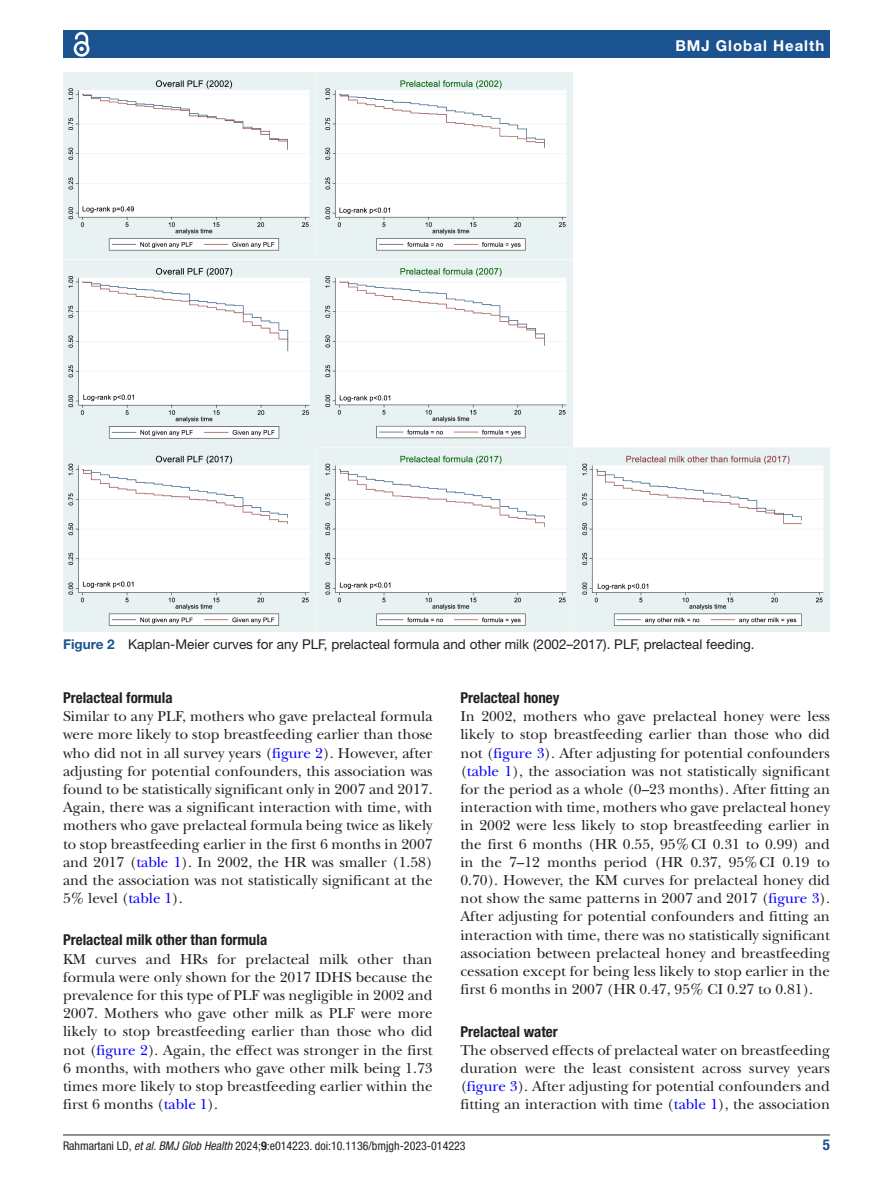
<style>
.page{position:relative;width:893px;height:1191px;background:#fff}
.page>*{position:absolute;margin:0;border:0;box-sizing:border-box;transform-origin:0 0}
.t1{font:15px/18.1px "New Baskerville";color:#231f20;text-align:justify}
.t2{font:700 condensed 15px "Helvetica Neue LT Std";color:#231f20}
.t3{font:700 15px "Helvetica Neue LT Std";letter-spacing:.065em;color:#fff}
.t4{font:700 condensed 15px "Helvetica Neue LT Std";color:#1b5391}
.t5{font:13.5px "Helvetica Neue LT Std";color:#231f20}
.t6{font:condensed 12px "Helvetica Neue LT Std";color:#231f20}
.s1{font-weight:700;color:#1b5391}
.s2{color:#00f}
.s3{font-style:italic}
.s4{font-weight:700}
</style>
<div class="page">
<hr style="left:63px;top:1134px;width:767px;height:1px;background:#231f20">
<div style="left:63px;top:31px;width:767px;height:27px;background:#1b5391"></div>
<svg style="left:73px;top:31px;width:17px;height:26px"></svg>
<img style="left:63px;top:73px;width:767px;height:558px">
<p class="t3" style="left:675px;top:36px;width:150px">BMJ Global Health</p>
<p class="t5" style="left:63px;top:636px;width:693px"><span class="s1">Figure 2</span> Kaplan-Meier curves for any PLF, prelacteal formula and other milk (2002–2017). PLF, prelacteal feeding.</p>
<p class="t2" style="left:63px;top:688px;width:111px">Prelacteal formula</p>
<p class="t1" style="left:63px;top:707px;width:371px">Similar to any PLF, mothers who gave prelacteal formula were more likely to stop breastfeeding earlier than those who did not in all survey years (<span class="s2">figure 2</span>). However, after adjusting for potential confounders, this association was found to be statistically significant only in 2007 and 2017.<br>Again, there was a significant interaction with time, with mothers who gave prelacteal formula being twice as likely to stop breastfeeding earlier in the first 6 months in 2007 and 2017 (<span class="s2">table 1</span>). In 2002, the HR was smaller (1.58) and the association was not statistically significant at the 5% level (<span class="s2">table 1</span>).</p>
<p class="t2" style="left:63px;top:931px;width:206px">Prelacteal milk other than formula</p>
<p class="t1" style="left:63px;top:949px;width:371px">KM curves and HRs for prelacteal milk other than formula were only shown for the 2017 IDHS because the prevalence for this type of PLF was negligible in 2002 and 2007. Mothers who gave other milk as PLF were more likely to stop breastfeeding earlier than those who did not (<span class="s2">figure 2</span>). Again, the effect was stronger in the first 6 months, with mothers who gave other milk being 1.73 times more likely to stop breastfeeding earlier within the first 6 months (<span class="s2">table 1</span>).</p>
<p class="t2" style="left:460px;top:688px;width:101px">Prelacteal honey</p>
<p class="t1" style="left:460px;top:707px;width:371px">In 2002, mothers who gave prelacteal honey were less likely to stop breastfeeding earlier than those who did not (<span class="s2">figure 3</span>). After adjusting for potential confounders (<span class="s2">table 1</span>), the association was not statistically significant for the period as a whole (0–23 months). After fitting an interaction with time, mothers who gave prelacteal honey in 2002 were less likely to stop breastfeeding earlier in the first 6 months (HR 0.55, 95%CI 0.31 to 0.99) and in the 7–12 months period (HR 0.37, 95%CI 0.19 to 0.70). However, the KM curves for prelacteal honey did not show the same patterns in 2007 and 2017 (<span class="s2">figure 3</span>).<br>After adjusting for potential confounders and fitting an interaction with time, there was no statistically significant association between prelacteal honey and breastfeeding cessation except for being less likely to stop earlier in the first 6 months in 2007 (HR 0.47, 95% CI 0.27 to 0.81).</p>
<p class="t2" style="left:460px;top:1022px;width:99px">Prelacteal water</p>
<p class="t1" style="left:460px;top:1041px;width:371px">The observed effects of prelacteal water on breastfeeding duration were the least consistent across survey years (<span class="s2">figure 3</span>). After adjusting for potential confounders and fitting an interaction with time (<span class="s2">table 1</span>), the association</p>
<p class="t6" style="left:63px;top:1138px;width:404px">Rahmartani LD, <span class="s3">et al</span>. <span class="s3">BMJ Glob Health</span> 2024;<span class="s4">9</span>:e014223. doi:10.1136/bmjgh-2023-014223</p>
<p class="t4" style="left:823px;top:1135px;width:9px">5</p>
</div>
